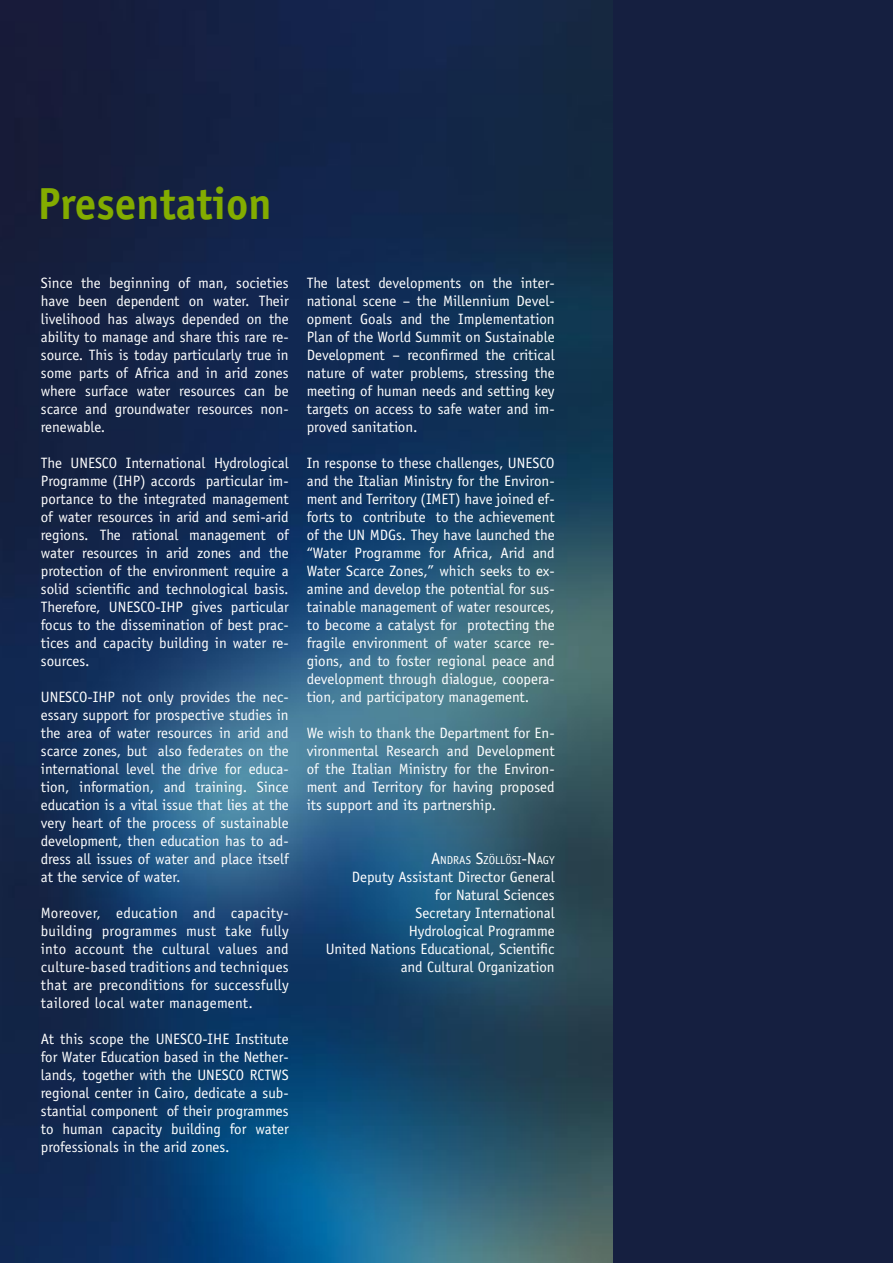
<style>
.page{position:relative;width:893px;height:1263px;background:#151f40}
.page>*{position:absolute;margin:0;border:0;box-sizing:border-box;transform-origin:0 0}
.t1{font:700 45px "Officina Sans";color:#83ac00;scale:.96 1}
.t2{font:15px/18px "Officina Sans";color:#fff;text-align:justify}
.t3{font:11.55px "Officina Sans";color:#fff}
.s1{font-size:16.5px}
</style>
<div class="page">
<img style="left:0;top:0;width:612px;height:1263px">
<h1 class="t1" style="left:38px;top:176px;width:245px">Presentation</h1>
<p class="t2" style="left:41px;top:274px;width:249px">Since the beginning of man, societies have been dependent on water. Their livelihood has always depended on the ability to manage and share this rare re&shy;source. This is today particularly true in some parts of Africa and in arid zones where surface water resources can be scarce and groundwater resources non&shy;renewable.</p>
<p class="t2" style="left:41px;top:454px;width:249px">The UNESCO International Hydrological Programme (IHP) accords particular im&shy;portance to the integrated management of water resources in arid and semi-arid regions. The rational management of water resources in arid zones and the protection of the environment require a solid scientific and technological basis.<br>Therefore, UNESCO-IHP gives particular focus to the dissemination of best prac&shy;tices and capacity building in water re&shy;sources.</p>
<p class="t2" style="left:41px;top:688px;width:249px">UNESCO-IHP not only provides the nec&shy;essary support for prospective studies in the area of water resources in arid and scarce zones, but also federates on the international level the drive for educa&shy;tion, information, and training. Since education is a vital issue that lies at the very heart of the process of sustainable development, then education has to ad&shy;dress all issues of water and place itself at the service of water.</p>
<p class="t2" style="left:41px;top:904px;width:249px">Moreover, education and capacity&shy;building programmes must take fully into account the cultural values and culture-based traditions and techniques that are preconditions for successfully tailored local water management.</p>
<p class="t2" style="left:41px;top:1030px;width:249px">At this scope the UNESCO-IHE Institute for Water Education based in the Nether&shy;lands, together with the UNESCO RCTWS regional center in Cairo, dedicate a sub&shy;stantial component of their programmes to human capacity building for water professionals in the arid zones.</p>
<p class="t2" style="left:307px;top:274px;width:249px">The latest developments on the inter&shy;national scene – the Millennium Devel&shy;opment Goals and the Implementation Plan of the World Summit on Sustainable Development – reconfirmed the critical nature of water problems, stressing the meeting of human needs and setting key targets on access to safe water and im&shy;proved sanitation.</p>
<p class="t2" style="left:307px;top:454px;width:249px">In response to these challenges, UNESCO and the Italian Ministry for the Environ&shy;ment and Territory (IMET) have joined ef&shy;forts to contribute to the achievement of the UN MDGs. They have launched the “Water Programme for Africa, Arid and Water Scarce Zones,” which seeks to ex&shy;amine and develop the potential for sus&shy;tainable management of water resources, to become a catalyst for protecting the fragile environment of water scarce re&shy;gions, and to foster regional peace and development through dialogue, coopera&shy;tion, and participatory management.</p>
<p class="t2" style="left:307px;top:724px;width:249px">We wish to thank the Department for En&shy;vironmental Research and Development of the Italian Ministry for the Environ&shy;ment and Territory for having proposed its support and its partnership.</p>
<p class="t3" style="left:431px;top:853px;width:125px"><span class="s1">A</span>NDRAS <span class="s1">S</span>ZÖLLÖSI<span class="s1">-N</span>AGY</p>
<p class="t2" style="left:326px;top:868px;width:230px;text-align:right">Deputy Assistant Director General<br>for Natural Sciences<br>Secretary International<br>Hydrological Programme<br>United Nations Educational, Scientific and Cultural Organization</p>
</div>
